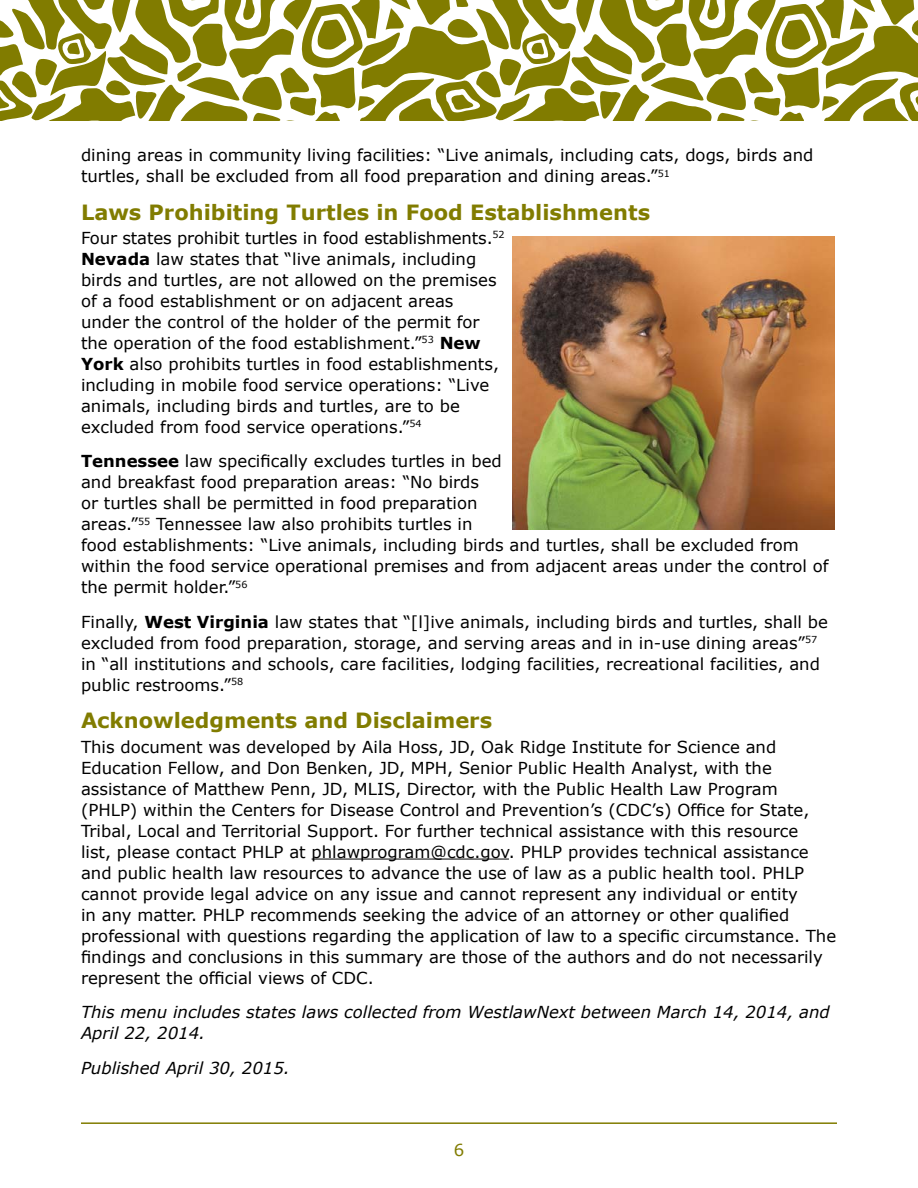
<style>
.page{position:relative;width:918px;height:1188px;background:#fff}
.page>*{position:absolute;margin:0;border:0;box-sizing:border-box;transform-origin:0 0}
.heading_h2{font:700 21px "Verdana";color:#817c00}
.paragraph{font:16.5px/21px "Verdana";color:#000}
.paragraph-2{font:italic 16.5px/21px "Verdana";color:#000}
.t1{font:16.5px "Verdana";color:#817c00}
.s1{font-weight:700}
</style>
<div class="page">
<svg style="left:0;top:0;width:918px;height:121px"></svg>
<hr style="left:81px;top:1122px;width:756px;height:2px;background:#817c00">
<hr style="left:312px;top:859px;width:197px;height:1px;background:#000">
<img style="left:513px;top:236px;width:321px;height:294px">
<p class="paragraph" style="left:81px;top:144px;width:734px">dining areas in community living facilities: “Live animals, including cats, dogs, birds and turtles, shall be excluded from all food preparation and dining areas.”<sup>51</sup></p>
<h2 class="heading_h2" style="left:81px;top:197px;width:571px">Laws Prohibiting Turtles in Food Establishments</h2>
<p class="paragraph" style="left:81px;top:227px;width:425px">Four states prohibit turtles in food establishments.<sup>52<br></sup><span class="s1">Nevada</span> law states that “live animals, including birds and turtles, are not allowed on the premises of a food establishment or on adjacent areas under the control of the holder of the permit for the operation of the food establishment.”<sup>53</sup> <span class="s1">New York</span> also prohibits turtles in food establishments, including in mobile food service operations: “Live animals, including birds and turtles, are to be excluded from food service operations.”<sup>54</sup></p>
<p class="paragraph" style="left:81px;top:451px;width:422px"><span class="s1">Tennessee</span> law specifically excludes turtles in bed and breakfast food preparation areas: “No birds<br>or turtles shall be permitted in food preparation areas.”<sup>55</sup> Tennessee law also prohibits turtles in</p>
<p class="paragraph" style="left:81px;top:535px;width:749px">food establishments: “Live animals, including birds and turtles, shall be excluded from within the food service operational premises and from adjacent areas under the control of the permit holder.”<sup>56</sup></p>
<p class="paragraph" style="left:81px;top:611px;width:749px">Finally, <span class="s1">West Virginia</span> law states that “[l]ive animals, including birds and turtles, shall be excluded from food preparation, storage, and serving areas and in in-use dining areas”<sup>57 </sup>in “all institutions and schools, care facilities, lodging facilities, recreational facilities, and public restrooms.”<sup>58</sup></p>
<h2 class="heading_h2" style="left:81px;top:706px;width:413px">Acknowledgments and Disclaimers</h2>
<p class="paragraph" style="left:81px;top:736px;width:757px">This document was developed by Aila Hoss, JD, Oak Ridge Institute for Science and Education Fellow, and Don Benken, JD, MPH, Senior Public Health Analyst, with the assistance of Matthew Penn, JD, MLIS, Director, with the Public Health Law Program (PHLP) within the Centers for Disease Control and Prevention’s (CDC’s) Office for State, Tribal, Local and Territorial Support. For further technical assistance with this resource<br>list, please contact PHLP at phlawprogram@cdc.gov. PHLP provides technical assistance and public health law resources to advance the use of law as a public health tool. PHLP cannot provide legal advice on any issue and cannot represent any individual or entity<br>in any matter. PHLP recommends seeking the advice of an attorney or other qualified professional with questions regarding the application of law to a specific circumstance. The findings and conclusions in this summary are those of the authors and do not necessarily represent the official views of CDC.</p>
<p class="paragraph-2" style="left:81px;top:1001px;width:750px">This menu includes states laws collected from WestlawNext between March 14, 2014, and<br>April 22, 2014.</p>
<p class="paragraph-2" style="left:81px;top:1057px;width:210px">Published April 30, 2015.</p>
<p class="t1" style="left:454px;top:1139px;width:12px">6</p>
</div>
